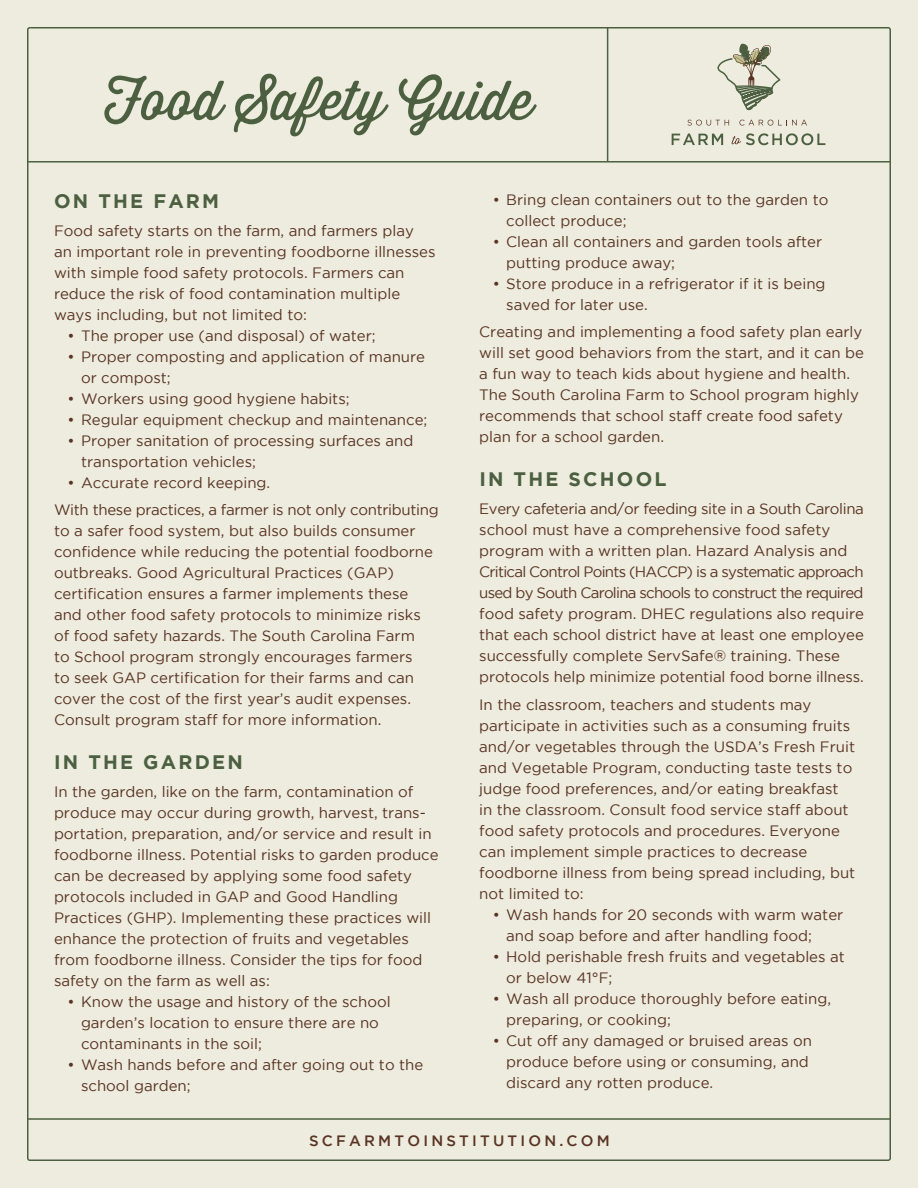
<style>
.page{position:relative;width:918px;height:1188px;background:#edecde}
.page>*{position:absolute;margin:0;border:0;box-sizing:border-box;transform-origin:0 0}
.t1{font:54px "Thirsty Soft";color:#4c6041}
.t2{font:700 19.5px "Gotham";letter-spacing:.115em;color:#4c6041}
.Copy{font:15px/21px "Gotham";color:#593323}
.t3{font:500 15px "Gotham";letter-spacing:.215em;color:#593323}
</style>
<div class="page">
<hr style="left:28px;top:1118px;width:862px;height:2px;background:#4c6041">
<svg style="left:687px;top:120px;width:42px;height:6px"></svg>
<svg style="left:739px;top:120px;width:68px;height:6px"></svg>
<svg style="left:672px;top:134px;width:51px;height:11px"></svg>
<svg style="left:731px;top:133px;width:94px;height:12px"></svg>
<svg style="left:717px;top:43px;width:63px;height:67px"></svg>
<hr style="left:28px;top:161px;width:862px;height:2px;background:#4c6041">
<hr style="left:607px;top:27px;width:1px;height:134px;background:#4c6041">
<p class="t1" style="left:104px;top:61px;width:431px">Food Safety Guide</p>
<h2 class="t2" style="left:54px;top:190px;width:167px">ON THE FARM</h2>
<p class="Copy" style="left:54px;top:220px;width:383px">Food safety starts on the farm, and farmers play an important role in preventing foodborne illnesses with simple food safety protocols. Farmers can reduce the risk of food contamination multiple ways including, but not limited to:</p>
<p class="Copy" style="left:68px;top:325px;width:310px">• The proper use (and disposal) of water;</p>
<p class="Copy" style="left:81px;top:346px;width:346px;text-indent:-14px">• Proper composting and application of manure or compost;</p>
<p class="Copy" style="left:68px;top:388px;width:284px">• Workers using good hygiene habits;</p>
<p class="Copy" style="left:68px;top:409px;width:361px">• Regular equipment checkup and maintenance;</p>
<p class="Copy" style="left:81px;top:430px;width:334px;text-indent:-14px">• Proper sanitation of processing surfaces and transportation vehicles;</p>
<p class="Copy" style="left:68px;top:472px;width:204px">• Accurate record keeping.</p>
<p class="Copy" style="left:54px;top:499px;width:386px">With these practices, a farmer is not only contributing to a safer food system, but also builds consumer confidence while reducing the potential foodborne outbreaks. Good Agricultural Practices (GAP) certification ensures a farmer implements these and other food safety protocols to minimize risks of food safety hazards. The South Carolina Farm<br>to School program strongly encourages farmers<br>to seek GAP certification for their farms and can cover the cost of the first year’s audit expenses.<br>Consult program staff for more information.</p>
<h2 class="t2" style="left:54px;top:751px;width:190px">IN THE GARDEN</h2>
<p class="Copy" style="left:54px;top:781px;width:386px">In the garden, like on the farm, contamination of produce may occur during growth, harvest, trans&shy;portation, preparation, and/or service and result in foodborne illness. Potential risks to garden produce can be decreased by applying some food safety protocols included in GAP and Good Handling Practices (GHP). Implementing these practices will enhance the protection of fruits and vegetables from foodborne illness. Consider the tips for food safety on the farm as well as:</p>
<p class="Copy" style="left:81px;top:991px;width:311px;text-indent:-14px">• Know the usage and history of the school garden’s location to ensure there are no contaminants in the soil;</p>
<p class="Copy" style="left:81px;top:1054px;width:344px;text-indent:-14px">• Wash hands before and after going out to the school garden;</p>
<p class="Copy" style="left:506px;top:189px;width:324px;text-indent:-14px">• Bring clean containers out to the garden to collect produce;</p>
<p class="Copy" style="left:506px;top:231px;width:317px;text-indent:-14px">• Clean all containers and garden tools after putting produce away;</p>
<p class="Copy" style="left:506px;top:273px;width:321px;text-indent:-14px">• Store produce in a refrigerator if it is being saved for later use.</p>
<p class="Copy" style="left:479px;top:321px;width:386px">Creating and implementing a food safety plan early will set good behaviors from the start, and it can be a fun way to teach kids about hygiene and health.<br>The South Carolina Farm to School program highly recommends that school staff create food safety plan for a school garden.</p>
<h2 class="t2" style="left:479px;top:468px;width:189px">IN THE SCHOOL</h2>
<p class="Copy" style="left:479px;top:498px;width:386px">Every cafeteria and/or feeding site in a South Carolina school must have a comprehensive food safety program with a written plan. Hazard Analysis and Critical Control Points (HACCP) is a systematic approach used by South Carolina schools to construct the required food safety program. DHEC regulations also require that each school district have at least one employee successfully complete ServSafe® training. These protocols help minimize potential food borne illness.</p>
<p class="Copy" style="left:479px;top:693px;width:378px">In the classroom, teachers and students may participate in activities such as a consuming fruits and/or vegetables through the USDA’s Fresh Fruit and Vegetable Program, conducting taste tests to judge food preferences, and/or eating breakfast in the classroom. Consult food service staff about food safety protocols and procedures. Everyone can implement simple practices to decrease foodborne illness from being spread including, but not limited to:</p>
<p class="Copy" style="left:506px;top:903px;width:339px;text-indent:-14px">• Wash hands for 20 seconds with warm water and soap before and after handling food;</p>
<p class="Copy" style="left:506px;top:945px;width:340px;text-indent:-14px">• Hold perishable fresh fruits and vegetables at or below 41°F;</p>
<p class="Copy" style="left:506px;top:987px;width:326px;text-indent:-14px">• Wash all produce thoroughly before eating, preparing, or cooking;</p>
<p class="Copy" style="left:506px;top:1029px;width:307px;text-indent:-14px">• Cut off any damaged or bruised areas on produce before using or consuming, and discard any rotten produce.</p>
<p class="t3" style="left:309px;top:1132px;width:302px">SCFARMTOINSTITUTION.COM</p>
</div>
